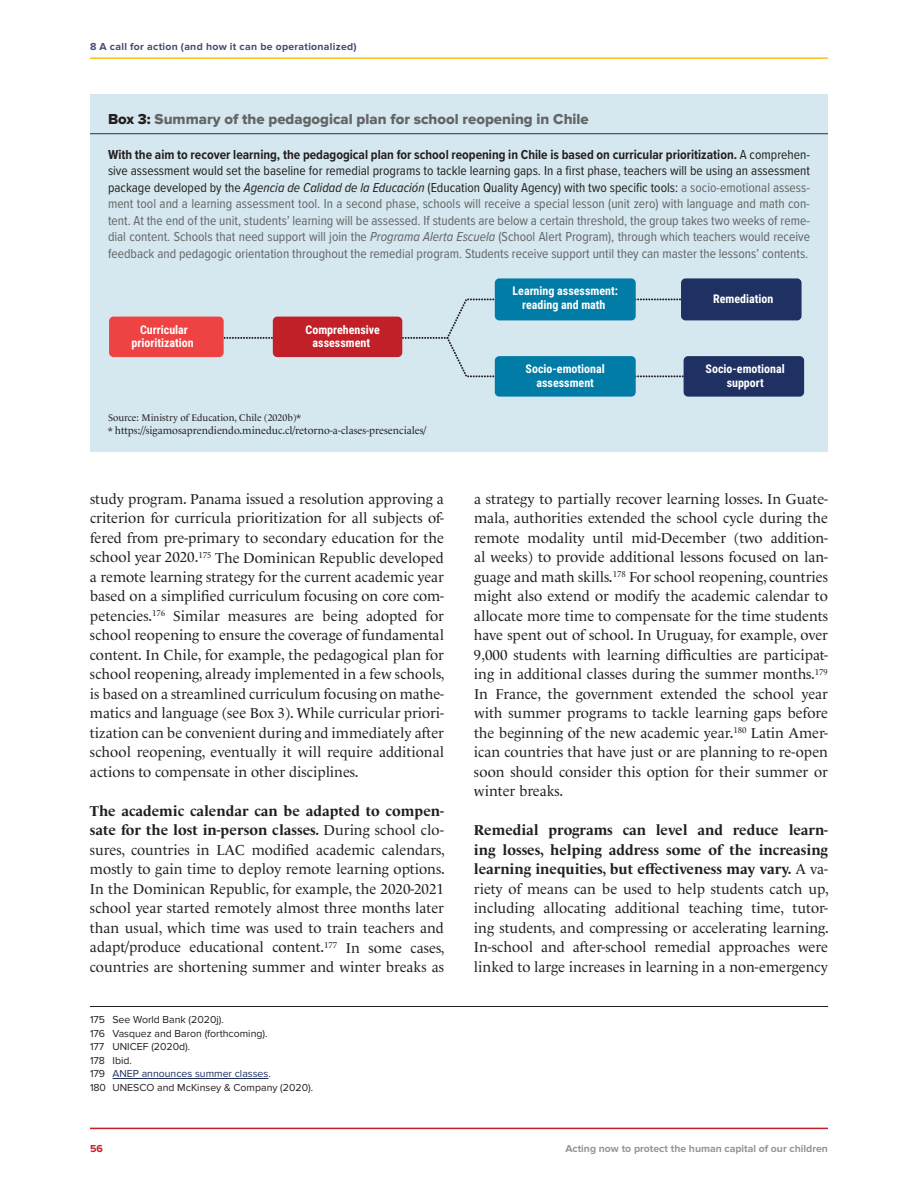
<style>
.page{position:relative;width:918px;height:1188px;background:#fff}
.page>*{position:absolute;margin:0;border:0;box-sizing:border-box;transform-origin:0 0}
.t1{font:15px "Proxima Nova Extrabld";color:#636466}
.t2{font:14.7px/19.5px "Le Monde Livre Std";color:#231f20;text-align:justify}
.t3{font:13.5px/16.5px "Proxima Nova Cond";color:#636466;text-align:justify}
.t4{font:700 12px/13.5px "Roboto Condensed";color:#fff;text-align:center}
.t5{font:10.5px/13.5px "Proxima Nova";color:#231f20}
.t6{font:10.5px "Le Monde Livre Std";color:#231f20}
.t7{font:700 10.5px "Proxima Nova";color:#939598}
.t8{font:700 10.5px "Proxima Nova";letter-spacing:.025em;color:#454c75}
.t9{font:700 10.5px "Proxima Nova";color:#c22029}
.t10{font:9.75px "Le Monde Livre Std";color:#231f20}
.s1{color:#231f20}
.s2{font-weight:700;color:#231f20}
.s3{font-style:italic;color:#231f20}
.s4{font-style:italic}
.s5{font-size:9.75px}
.s6{font-weight:700}
.s7{color:#1f3161}
</style>
<div class="page">
<hr style="left:90px;top:1128px;width:738px;height:1px;background:#c22029">
<hr style="left:90px;top:57px;width:738px;height:2px;background:#fbbf13">
<hr style="left:90px;top:1006px;width:738px;height:1px;background:#231f20">
<hr style="left:112px;top:1078px;width:156px;height:1px;background:#1f3161">
<div style="left:90px;top:94px;width:738px;height:358px;background:#d5e7ef"></div>
<hr style="left:90px;top:133px;width:738px;height:1px;background:#1f3161">
<svg style="left:214px;top:297px;width:472px;height:81px"></svg>
<div style="left:109px;top:317px;width:115px;height:40px;background:#ef4242;border-radius:4px"></div>
<div style="left:273px;top:317px;width:129px;height:40px;background:#c22029;border-radius:4px"></div>
<div style="left:495px;top:278px;width:141px;height:42px;background:#007ca6;border-radius:4px"></div>
<div style="left:495px;top:356px;width:141px;height:41px;background:#007ca6;border-radius:4px"></div>
<div style="left:681px;top:278px;width:121px;height:42px;background:#1f3162;border-radius:4px"></div>
<div style="left:684px;top:356px;width:120px;height:41px;background:#1f3162;border-radius:4px"></div>
<p class="t8" style="left:90px;top:40px;width:268px">8 A call for action (and how it can be operationalized)</p>
<p class="t1" style="left:108px;top:111px;width:482px"><span class="s1">Box 3:</span> Summary of the pedagogical plan for school reopening in Chile</p>
<p class="t3" style="left:108px;top:146px;width:704px"><span class="s2">With the aim to recover learning, the pedagogical plan for school reopening in Chile is based on curricular prioritization.</span> <span class="s1">A comprehen&shy;sive assessment would set the baseline for remedial programs to tackle learning gaps. In a first phase, teachers will be using an assessment package developed by the</span> <span class="s3">Agencia de Calidad de la Educación</span> <span class="s1">(Education Quality Agency) with two specific tools:</span> a socio-emotional assess&shy;ment tool and a learning assessment tool. In a second phase, schools will receive a special lesson (unit zero) with language and math con&shy;tent. At the end of the unit, students’ learning will be assessed. If students are below a certain threshold, the group takes two weeks of reme&shy;dial content. Schools that need support will join the <span class="s4">Programa Alerta Escuela</span> (School Alert Program), through which teachers would receive feedback and pedagogic orientation throughout the remedial program. Students receive support until they can master the lessons’ contents.</p>
<p class="t4" style="left:131px;top:322px;width:64px">Curricular prioritization</p>
<p class="t4" style="left:306px;top:322px;width:76px">Comprehensive assessment</p>
<p class="t10" style="left:108px;top:411px;width:194px">Source: Ministry of Education, Chile (2020b)*</p>
<p class="t6" style="left:108px;top:424px;width:320px"><span class="s5">*</span> https://sigamosaprendiendo.mineduc.cl/retorno-a-clases-presenciales/</p>
<p class="t2" style="left:90px;top:489px;width:356px">study program. Panama issued a resolution approving a criterion for curricula prioritization for all subjects of&shy;fered from pre-primary to secondary education for the school year 2020.<sup>175</sup> The Dominican Republic developed a remote learning strategy for the current academic year based on a simplified curriculum focusing on core com&shy;petencies.<sup>176</sup> Similar measures are being adopted for school reopening to ensure the coverage of fundamental content. In Chile, for example, the pedagogical plan for school reopening, already implemented in a few schools, is based on a streamlined curriculum focusing on mathe&shy;matics and language (see Box 3). While curricular priori&shy;tization can be convenient during and immediately after school reopening, eventually it will require additional actions to compensate in other disciplines.</p>
<p class="t2" style="left:90px;top:801px;width:356px"><span class="s6">The academic calendar can be adapted to compen&shy;sate for the lost in-person classes.</span> During school clo&shy;sures, countries in LAC modified academic calendars, mostly to gain time to deploy remote learning options.<br>In the Dominican Republic, for example, the 2020-2021 school year started remotely almost three months later than usual, which time was used to train teachers and adapt/produce educational content.<sup>177</sup> In some cases, countries are shortening summer and winter breaks as</p>
<p class="t5" style="left:90px;top:1013px;width:225px">175 See World Bank (2020j).<br>176 Vasquez and Baron (forthcoming).<br>177 UNICEF (2020d).<br>178 Ibid.<br>179 <span class="s7">ANEP announces summer classes</span>.<br>180 UNESCO and McKinsey &amp; Company (2020).</p>
<p class="t4" style="left:513px;top:284px;width:107px">Learning assessment: reading and math</p>
<p class="t4" style="left:713px;top:291px;width:62px">Remediation</p>
<p class="t4" style="left:526px;top:362px;width:81px">Socio-emotional assessment</p>
<p class="t4" style="left:706px;top:362px;width:81px">Socio-emotional support</p>
<p class="t2" style="left:474px;top:489px;width:356px">a strategy to partially recover learning losses. In Guate&shy;mala, authorities extended the school cycle during the remote modality until mid-December (two addition&shy;al weeks) to provide additional lessons focused on lan&shy;guage and math skills.<sup>178</sup> For school reopening, countries might also extend or modify the academic calendar to allocate more time to compensate for the time students have spent out of school. In Uruguay, for example, over 9,000 students with learning difficulties are participat&shy;ing in additional classes during the summer months.<sup>179<br></sup>In France, the government extended the school year with summer programs to tackle learning gaps before the beginning of the new academic year.<sup>180</sup> Latin Amer&shy;ican countries that have just or are planning to re-open soon should consider this option for their summer or winter breaks.</p>
<p class="t2" style="left:474px;top:821px;width:356px"><span class="s6">Remedial programs can level and reduce learn&shy;ing losses, helping address some of the increasing learning inequities, but effectiveness may vary.</span> A va&shy;riety of means can be used to help students catch up, including allocating additional teaching time, tutor&shy;ing students, and compressing or accelerating learning.<br>In-school and after-school remedial approaches were linked to large increases in learning in a non-emergency</p>
<p class="t9" style="left:90px;top:1142px;width:14px">56</p>
<p class="t7" style="left:565px;top:1142px;width:264px">Acting now to protect the human capital of our children</p>
</div>
